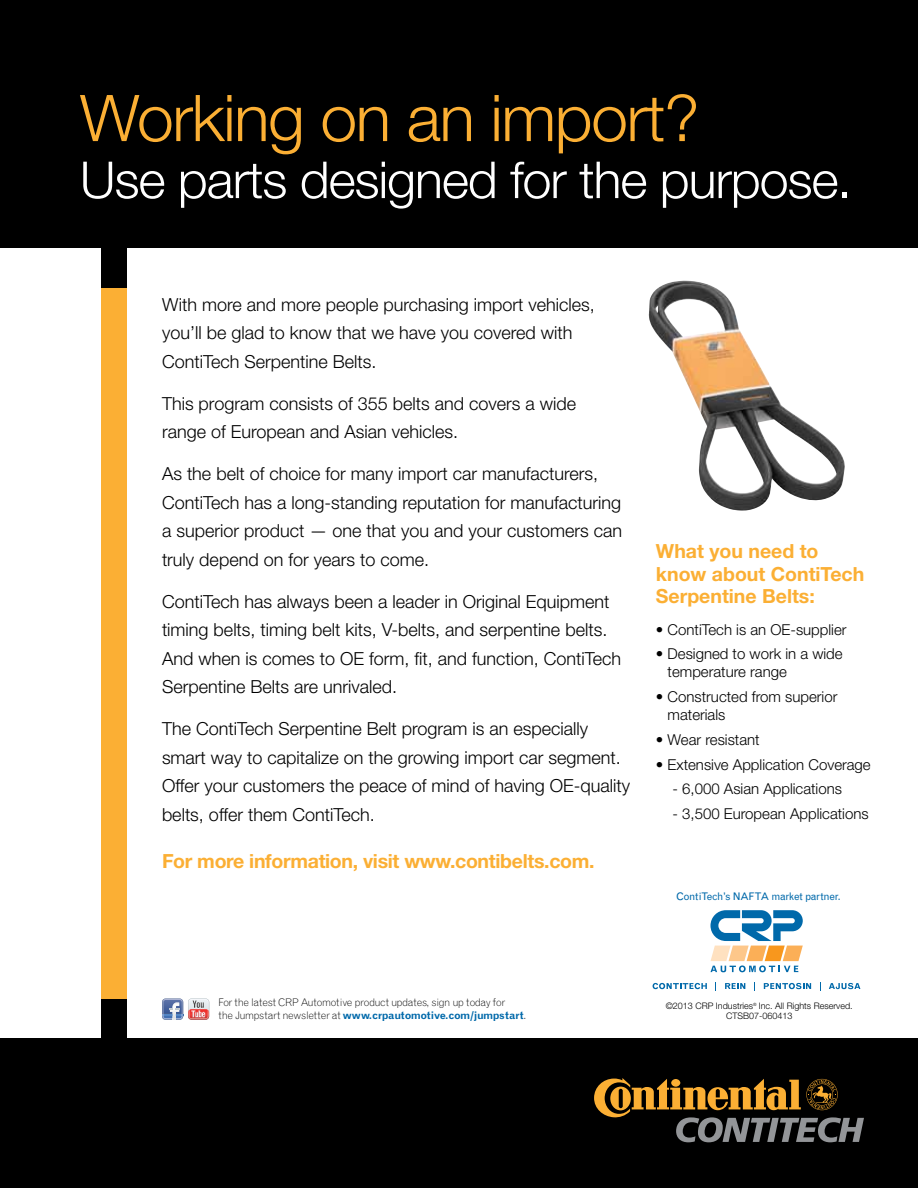
<style>
.page{position:relative;width:918px;height:1188px;background:#000}
.page>*{position:absolute;margin:0;border:0;box-sizing:border-box;transform-origin:0 0}
.t1{font:300 64.5px "Helvetica Neue LT Std";letter-spacing:-.02em;color:#fbaf34}
.t2{font:300 51px "Helvetica Neue LT Std";letter-spacing:-.02em;color:#fff}
.t3{font:700 19.5px/22.5px "Helvetica Neue LT Std";color:#fbaf34}
.t4{font:300 18px/28.5px "Helvetica Neue LT Std";color:#000}
.t5{font:300 15px/18px "Helvetica Neue LT Std";color:#000}
.t6{font:300 10.5px/13.5px "Grotesque MT Std";letter-spacing:-.03em;color:#000}
.t7{font:10.5px "Grotesque MT Std";letter-spacing:-.025em;color:#0069aa}
.t8{font:300 9px/10.5px "Helvetica Neue LT Std";color:#000;text-align:center}
.s1{font-weight:700;color:#0069aa}
</style>
<div class="page">
<div style="left:100px;top:288px;width:28px;height:710px;background:#fbaf34"></div>
<div style="left:0;top:248px;width:100px;height:790px;background:#fff"></div>
<div style="left:128px;top:248px;width:790px;height:790px;background:#fff"></div>
<svg style="left:162px;top:999px;width:47px;height:21px"></svg>
<svg style="left:594px;top:1078px;width:270px;height:64px"></svg>
<img style="left:649px;top:281px;width:196px;height:230px">
<svg style="left:710px;top:910px;width:93px;height:62px"></svg>
<svg style="left:653px;top:983px;width:54px;height:6px"></svg>
<svg style="left:725px;top:983px;width:20px;height:6px"></svg>
<svg style="left:764px;top:983px;width:47px;height:6px"></svg>
<svg style="left:829px;top:983px;width:31px;height:6px"></svg>
<h1 class="t1" style="left:80px;top:79px;width:621px">Working on an import?</h1>
<h2 class="t2" style="left:80px;top:149px;width:774px">Use parts designed for the purpose.</h2>
<p class="t4" style="left:162px;top:290px;width:434px">With more and more people purchasing import vehicles, you’ll be glad to know that we have you covered with<br>ContiTech Serpentine Belts.</p>
<p class="t4" style="left:162px;top:389px;width:416px">This program consists of 355 belts and covers a wide range of European and Asian vehicles.</p>
<p class="t4" style="left:162px;top:459px;width:462px">As the belt of choice for many import car manufacturers, ContiTech has a long-standing reputation for manufacturing a superior product — one that you and your customers can truly depend on for years to come.</p>
<p class="t4" style="left:162px;top:587px;width:461px">ContiTech has always been a leader in Original Equipment timing belts, timing belt kits, V-belts, and serpentine belts.<br>And when is comes to OE form, fit, and function, ContiTech Serpentine Belts are unrivaled.</p>
<p class="t4" style="left:162px;top:714px;width:470px">The ContiTech Serpentine Belt program is an especially smart way to capitalize on the growing import car segment.<br>Offer your customers the peace of mind of having OE-quality belts, offer them ContiTech.</p>
<p class="t3" style="left:162px;top:850px;width:434px">For more information, visit www.contibelts.com.</p>
<p class="t3" style="left:656px;top:540px;width:210px">What you need to know about ContiTech<br>Serpentine Belts:</p>
<p class="t5" style="left:656px;top:620px;width:192px">• ContiTech is an OE-supplier</p>
<p class="t5" style="left:668px;top:645px;width:177px;text-indent:-12px">• Designed to work in a wide temperature range</p>
<p class="t5" style="left:668px;top:688px;width:171px;text-indent:-12px">• Constructed from superior materials</p>
<p class="t5" style="left:656px;top:730px;width:105px">• Wear resistant</p>
<p class="t5" style="left:656px;top:755px;width:216px">• Extensive Application Coverage</p>
<p class="t5" style="left:672px;top:780px;width:171px">- 6,000 Asian Applications</p>
<p class="t5" style="left:672px;top:805px;width:198px">- 3,500 European Applications</p>
<p class="t7" style="left:676px;top:890px;width:166px">ContiTech’s NAFTA market partner.</p>
<p class="t6" style="left:218px;top:995px;width:309px">For the latest CRP Automotive product updates, sign up today for<br>the Jumpstart newsletter at <span class="s1">www.crpautomotive.com/jumpstart</span>.</p>
<p class="t8" style="left:666px;top:1000px;width:189px">©2013 CRP Industries<sup>®</sup> Inc. All Rights Reserved.<br>CTSB07-060413</p>
</div>
